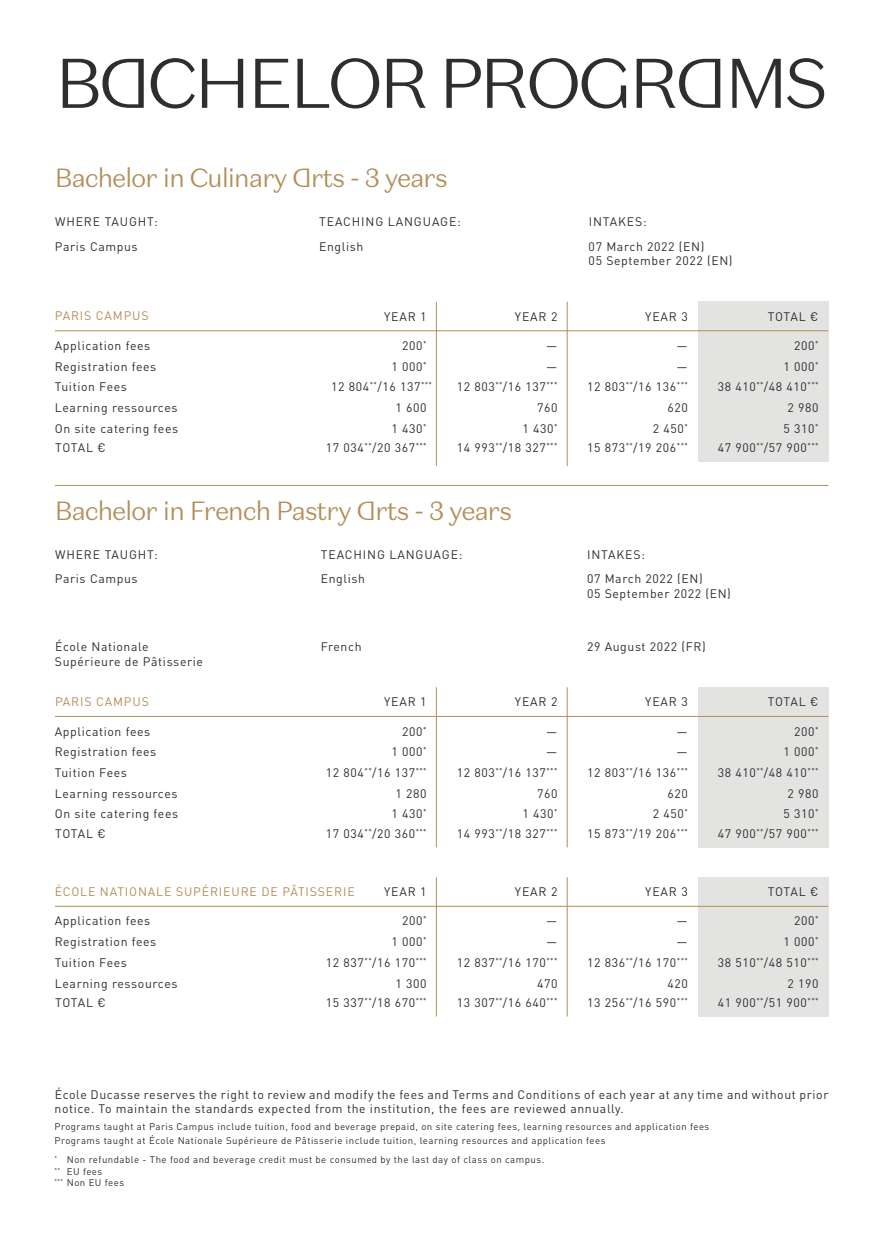
<style>
.page{position:relative;width:883px;height:1241px;background:#fff}
.page>*{position:absolute;margin:0;border:0;box-sizing:border-box;transform-origin:0 0}
.t1{font:300 70px "Domaine Sans Text Ducasse";letter-spacing:-.05em;color:#2d2e2e}
.t2{font:300 26.25px "Domaine Sans Text Ducasse";letter-spacing:-.05em;color:#b38e59}
.t3{font:12.25px/20.7px "DIN Pro";letter-spacing:.05em;color:#2d2e2e}
.t4{font:12.25px "DIN Pro";letter-spacing:.07em;color:#b38e59}
.t5{font:12.25px/24.7px "DIN Pro";letter-spacing:.07em;color:#2d2e2e}
.t6{font:9.62px/11.5px "DIN Pro";letter-spacing:.05em;color:#2d2e2e}
.t7{font:7.17px "DIN Pro";color:#2d2e2e}
</style>
<div class="page">
<hr style="left:55px;top:485px;width:773px;height:1px;background:#b38e59">
<div style="left:698px;top:301px;width:130px;height:160px;background:#e3e3e2"></div>
<div style="left:698px;top:877px;width:130px;height:139px;background:#e3e3e2"></div>
<div style="left:698px;top:687px;width:130px;height:160px;background:#e3e3e2"></div>
<hr style="left:55px;top:330px;width:773px;height:1px;background:#b38e59">
<hr style="left:55px;top:716px;width:773px;height:1px;background:#b38e59">
<hr style="left:55px;top:905px;width:773px;height:1px;background:#b38e59">
<hr style="left:436px;top:301px;width:1px;height:165px;background:#b38e59">
<hr style="left:436px;top:687px;width:1px;height:160px;background:#b38e59">
<hr style="left:436px;top:877px;width:1px;height:139px;background:#b38e59">
<hr style="left:567px;top:301px;width:1px;height:165px;background:#b38e59">
<hr style="left:567px;top:687px;width:1px;height:160px;background:#b38e59">
<hr style="left:567px;top:877px;width:1px;height:139px;background:#b38e59">
<h1 class="t1" style="left:55px;top:39px;width:775px">BACHELOR PROGRAMS</h1>
<h2 class="t2" style="left:55px;top:162px;width:395px">Bachelor in Culinary Arts - 3 years</h2>
<p class="t3" style="left:55px;top:208px;width:104px;line-height:24.7px">WHERE TAUGHT:<br>Paris Campus</p>
<p class="t5" style="left:319px;top:208px;width:143px">TEACHING LANGUAGE:<br>English</p>
<p class="t3" style="left:589px;top:208px;width:117px;line-height:24.7px">INTAKES:<br>07 March 2022 (EN)</p>
<p class="t3" style="left:589px;top:249px;width:145px">05 September 2022 (EN)</p>
<p class="t4" style="left:55px;top:306px;width:95px">PARIS CAMPUS</p>
<p class="t3" style="left:384px;top:304px;width:44px">YEAR 1</p>
<p class="t3" style="left:515px;top:304px;width:44px">YEAR 2</p>
<p class="t3" style="left:645px;top:304px;width:44px">YEAR 3</p>
<p class="t3" style="left:768px;top:304px;width:52px">TOTAL €</p>
<p class="t3" style="left:55px;top:334px;width:97px">Application fees</p>
<p class="t3" style="left:402px;top:334px;width:26px">200<sup>*</sup></p>
<p class="t3" style="left:546px;top:334px;width:13px">—</p>
<p class="t3" style="left:677px;top:334px;width:13px">—</p>
<p class="t7" style="left:815px;top:337px;width:5px">*</p>
<p class="t3" style="left:794px;top:334px;width:22px">200</p>
<p class="t3" style="left:55px;top:354px;width:103px">Registration fees</p>
<p class="t3" style="left:392px;top:354px;width:37px">1 000<sup>*</sup></p>
<p class="t3" style="left:546px;top:354px;width:13px">—</p>
<p class="t3" style="left:677px;top:354px;width:13px">—</p>
<p class="t7" style="left:815px;top:358px;width:5px">*</p>
<p class="t3" style="left:783px;top:354px;width:33px">1 000</p>
<p class="t3" style="left:55px;top:375px;width:74px">Tuition Fees</p>
<p class="t3" style="left:331px;top:375px;width:102px">12 804<sup>**</sup>/16 137<sup>***</sup></p>
<p class="t3" style="left:457px;top:375px;width:102px">12 803<sup>**</sup>/16 137<sup>***</sup></p>
<p class="t3" style="left:587px;top:375px;width:102px">12 803<sup>**</sup>/16 136<sup>***</sup></p>
<p class="t3" style="left:718px;top:375px;width:102px">38 410<sup>**</sup>/48 410<sup>***</sup></p>
<p class="t3" style="left:55px;top:396px;width:124px">Learning ressources</p>
<p class="t3" style="left:55px;top:416px;width:125px">On site catering fees</p>
<p class="t3" style="left:392px;top:396px;width:37px;text-align:center">1 600<br>1 430<sup>*</sup></p>
<p class="t3" style="left:522px;top:396px;width:37px;text-align:right">760<br>1 430<sup>*</sup></p>
<p class="t3" style="left:653px;top:396px;width:37px;text-align:right">620<br>2 450<sup>*</sup></p>
<p class="t3" style="left:783px;top:396px;width:37px;text-align:center">2 980<br>5 310<sup>*</sup></p>
<p class="t3" style="left:55px;top:436px;width:52px">TOTAL €</p>
<p class="t3" style="left:326px;top:436px;width:102px">17 034<sup>**</sup>/20 367<sup>***</sup></p>
<p class="t3" style="left:457px;top:436px;width:102px">14 993<sup>**</sup>/18 327<sup>***</sup></p>
<p class="t3" style="left:587px;top:436px;width:102px">15 873<sup>**</sup>/19 206<sup>***</sup></p>
<p class="t3" style="left:718px;top:436px;width:102px">47 900<sup>**</sup>/57 900<sup>***</sup></p>
<h2 class="t2" style="left:55px;top:494px;width:459px">Bachelor in French Pastry Arts - 3 years</h2>
<p class="t3" style="left:55px;top:540px;width:104px;line-height:24.7px">WHERE TAUGHT:<br>Paris Campus</p>
<p class="t5" style="left:321px;top:540px;width:143px">TEACHING LANGUAGE:<br>English</p>
<p class="t3" style="left:587px;top:540px;width:117px;line-height:24.7px">INTAKES:<br>07 March 2022 (EN)</p>
<p class="t3" style="left:587px;top:582px;width:145px">05 September 2022 (EN)</p>
<p class="t3" style="left:55px;top:635px;width:95px">École Nationale</p>
<p class="t3" style="left:321px;top:635px;width:42px">French</p>
<p class="t3" style="left:587px;top:635px;width:120px">29 August 2022 (FR)</p>
<p class="t3" style="left:55px;top:650px;width:150px">Supérieure de Pâtisserie</p>
<p class="t4" style="left:55px;top:692px;width:95px">PARIS CAMPUS</p>
<p class="t3" style="left:384px;top:690px;width:44px">YEAR 1</p>
<p class="t3" style="left:515px;top:690px;width:44px">YEAR 2</p>
<p class="t3" style="left:645px;top:690px;width:44px">YEAR 3</p>
<p class="t3" style="left:768px;top:690px;width:52px">TOTAL €</p>
<p class="t3" style="left:55px;top:719px;width:97px">Application fees</p>
<p class="t3" style="left:402px;top:719px;width:26px">200<sup>*</sup></p>
<p class="t3" style="left:546px;top:719px;width:13px">—</p>
<p class="t3" style="left:677px;top:719px;width:13px">—</p>
<p class="t3" style="left:794px;top:719px;width:26px">200<sup>*</sup></p>
<p class="t3" style="left:55px;top:740px;width:103px">Registration fees</p>
<p class="t3" style="left:392px;top:740px;width:37px">1 000<sup>*</sup></p>
<p class="t3" style="left:546px;top:740px;width:13px">—</p>
<p class="t3" style="left:677px;top:740px;width:13px">—</p>
<p class="t3" style="left:783px;top:740px;width:37px">1 000<sup>*</sup></p>
<p class="t3" style="left:55px;top:761px;width:74px">Tuition Fees</p>
<p class="t3" style="left:326px;top:761px;width:102px">12 804<sup>**</sup>/16 137<sup>***</sup></p>
<p class="t3" style="left:457px;top:761px;width:102px">12 803<sup>**</sup>/16 137<sup>***</sup></p>
<p class="t3" style="left:587px;top:761px;width:102px">12 803<sup>**</sup>/16 136<sup>***</sup></p>
<p class="t3" style="left:718px;top:761px;width:102px">38 410<sup>**</sup>/48 410<sup>***</sup></p>
<p class="t3" style="left:55px;top:781px;width:124px">Learning ressources</p>
<p class="t3" style="left:396px;top:781px;width:33px">1 280</p>
<p class="t3" style="left:537px;top:781px;width:22px">760</p>
<p class="t3" style="left:667px;top:781px;width:22px">620</p>
<p class="t3" style="left:787px;top:781px;width:33px">2 980</p>
<p class="t3" style="left:55px;top:802px;width:125px">On site catering fees</p>
<p class="t3" style="left:392px;top:802px;width:37px">1 430<sup>*</sup></p>
<p class="t3" style="left:522px;top:802px;width:37px">1 430<sup>*</sup></p>
<p class="t3" style="left:653px;top:802px;width:37px">2 450<sup>*</sup></p>
<p class="t3" style="left:783px;top:802px;width:37px">5 310<sup>*</sup></p>
<p class="t3" style="left:55px;top:822px;width:52px">TOTAL €</p>
<p class="t3" style="left:326px;top:822px;width:102px">17 034<sup>**</sup>/20 360<sup>***</sup></p>
<p class="t3" style="left:457px;top:822px;width:102px">14 993<sup>**</sup>/18 327<sup>***</sup></p>
<p class="t3" style="left:587px;top:822px;width:102px">15 873<sup>**</sup>/19 206<sup>***</sup></p>
<p class="t3" style="left:718px;top:822px;width:102px">47 900<sup>**</sup>/57 900<sup>***</sup></p>
<p class="t4" style="left:55px;top:882px;width:302px">ÉCOLE NATIONALE SUPÉRIEURE DE PÂTISSERIE</p>
<p class="t3" style="left:384px;top:880px;width:44px">YEAR 1</p>
<p class="t3" style="left:515px;top:880px;width:44px">YEAR 2</p>
<p class="t3" style="left:645px;top:880px;width:44px">YEAR 3</p>
<p class="t3" style="left:768px;top:880px;width:52px">TOTAL €</p>
<p class="t3" style="left:55px;top:909px;width:97px">Application fees</p>
<p class="t3" style="left:402px;top:909px;width:26px">200<sup>*</sup></p>
<p class="t3" style="left:546px;top:909px;width:13px">—</p>
<p class="t3" style="left:677px;top:909px;width:13px">—</p>
<p class="t3" style="left:794px;top:909px;width:26px">200<sup>*</sup></p>
<p class="t3" style="left:55px;top:930px;width:103px">Registration fees</p>
<p class="t3" style="left:392px;top:930px;width:37px">1 000<sup>*</sup></p>
<p class="t3" style="left:546px;top:930px;width:13px">—</p>
<p class="t3" style="left:677px;top:930px;width:13px">—</p>
<p class="t3" style="left:783px;top:930px;width:37px">1 000<sup>*</sup></p>
<p class="t3" style="left:55px;top:950px;width:74px">Tuition Fees</p>
<p class="t3" style="left:326px;top:950px;width:102px">12 837<sup>**</sup>/16 170<sup>***</sup></p>
<p class="t3" style="left:457px;top:950px;width:102px">12 837<sup>**</sup>/16 170<sup>***</sup></p>
<p class="t3" style="left:587px;top:950px;width:102px">12 836<sup>**</sup>/16 170<sup>***</sup></p>
<p class="t3" style="left:718px;top:950px;width:102px">38 510<sup>**</sup>/48 510<sup>***</sup></p>
<p class="t3" style="left:55px;top:971px;width:124px">Learning ressources</p>
<p class="t3" style="left:396px;top:971px;width:33px">1 300</p>
<p class="t3" style="left:537px;top:971px;width:22px">470</p>
<p class="t3" style="left:667px;top:971px;width:22px">420</p>
<p class="t3" style="left:787px;top:971px;width:33px">2 190</p>
<p class="t3" style="left:55px;top:991px;width:52px">TOTAL €</p>
<p class="t3" style="left:326px;top:991px;width:102px">15 337<sup>**</sup>/18 670<sup>***</sup></p>
<p class="t3" style="left:457px;top:991px;width:102px">13 307<sup>**</sup>/16 640<sup>***</sup></p>
<p class="t3" style="left:587px;top:991px;width:102px">13 256<sup>**</sup>/16 590<sup>***</sup></p>
<p class="t3" style="left:718px;top:991px;width:102px">41 900<sup>**</sup>/51 900<sup>***</sup></p>
<p class="t3" style="left:55px;top:1085px;width:775px;line-height:14.7px">École Ducasse reserves the right to review and modify the fees and Terms and Conditions of each year at any time and without prior notice. To maintain the standards expected from the institution, the fees are reviewed annually.</p>
<p class="t6" style="left:55px;top:1118px;width:656px;line-height:14px">Programs taught at Paris Campus include tuition, food and beverage prepaid, on site catering fees, learning resources and application fees<br>Programs taught at École Nationale Supérieure de Pâtisserie include tuition, learning resources and application fees</p>
<p class="t6" style="left:55px;top:1152px;width:491px"><sup>*</sup> Non refundable - The food and beverage credit must be consumed by the last day of class on campus. <sup>**</sup> EU fees<br><sup>***</sup> Non EU fees</p>
</div>
